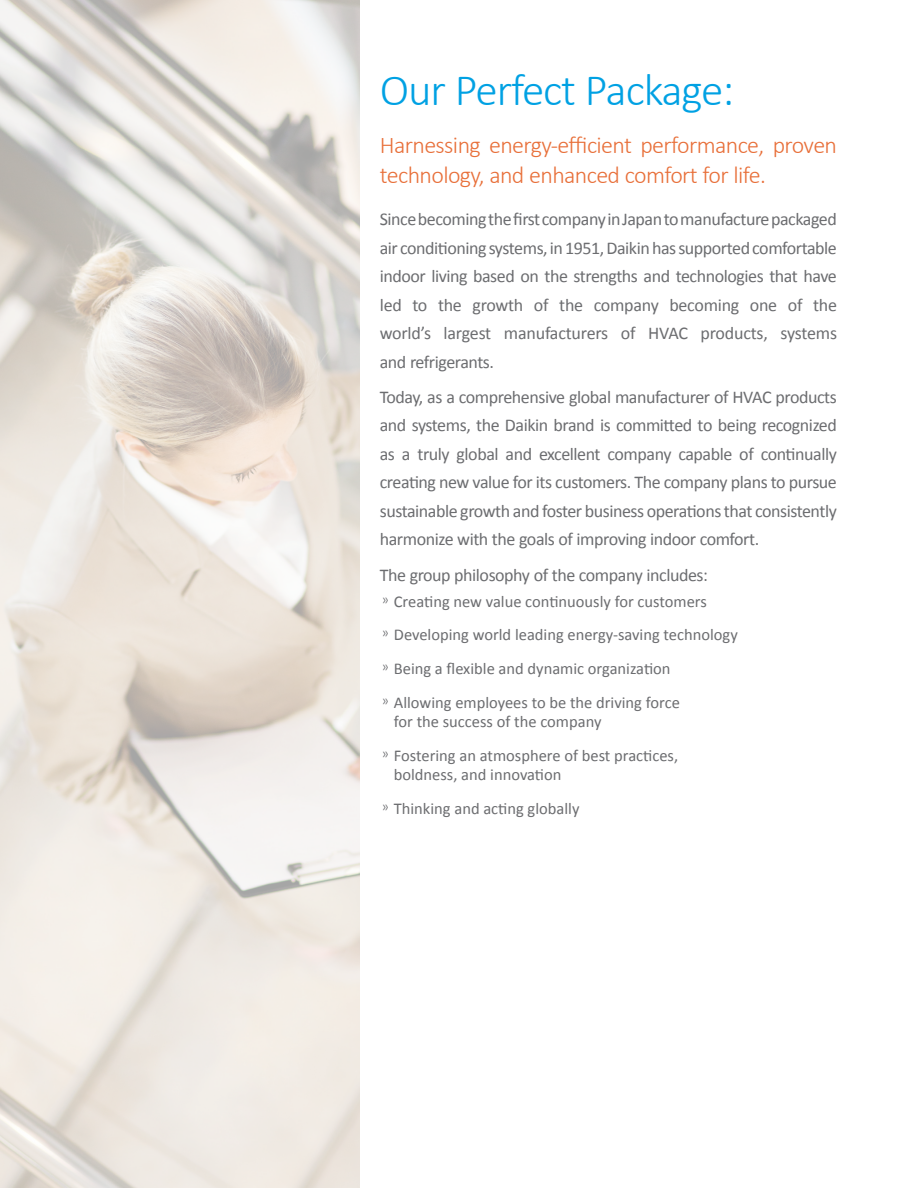
<style>
.page{position:relative;width:918px;height:1188px;background:#fff}
.page>*{position:absolute;margin:0;border:0;box-sizing:border-box;transform-origin:0 0}
.t1{font:300 45px "Calibri";letter-spacing:-.025em;color:#00a1e3}
.t2{font:300 24px/30px "Calibri";letter-spacing:-.025em;color:#e86f39}
.t3{font:18px/28.5px "Calibri";letter-spacing:-.025em;color:#6c6d70;text-align:justify}
.t4{font:16.5px/33.6px "Calibri";color:#6c6d70}
</style>
<div class="page">
<svg style="left:0;top:0;width:360px;height:1188px;background:#e7e1da"></svg>
<h1 class="t1" style="left:380px;top:62px;width:356px">Our Perfect Package:</h1>
<h2 class="t2" style="left:380px;top:129px;width:459px">Harnessing energy-efficient performance, proven technology, and enhanced comfort for life.</h2>
<p class="t3" style="left:380px;top:204px;width:459px">Since becoming the first company in Japan to manufacture packaged air conditioning systems, in 1951, Daikin has supported comfortable indoor living based on the strengths and technologies that have led to the growth of the company becoming one of the world’s largest manufacturers of HVAC products, systems and refrigerants.</p>
<p class="t3" style="left:380px;top:382px;width:459px">Today, as a comprehensive global manufacturer of HVAC products and systems, the Daikin brand is committed to being recognized as a truly global and excellent company capable of continually creating new value for its customers. The company plans to pursue sustainable growth and foster business operations that consistently harmonize with the goals of improving indoor comfort.</p>
<p class="t3" style="left:380px;top:560px;width:330px">The group philosophy of the company includes:</p>
<p class="t4" style="left:382px;top:584px;width:358px"><sup>»</sup> Creating new value continuously for customers<br><sup>»</sup> Developing world leading energy-saving technology <sup>»</sup> Being a flexible and dynamic organization<br><sup>»</sup> Allowing employees to be the driving force</p>
<p class="t4" style="left:382px;top:704px;width:298px;text-indent:12px">for the success of the company<br><sup>»</sup> Fostering an atmosphere of best practices,</p>
<p class="t4" style="left:382px;top:757px;width:199px;text-align:center">boldness, and innovation<br><sup>»</sup> Thinking and acting globally</p>
</div>
